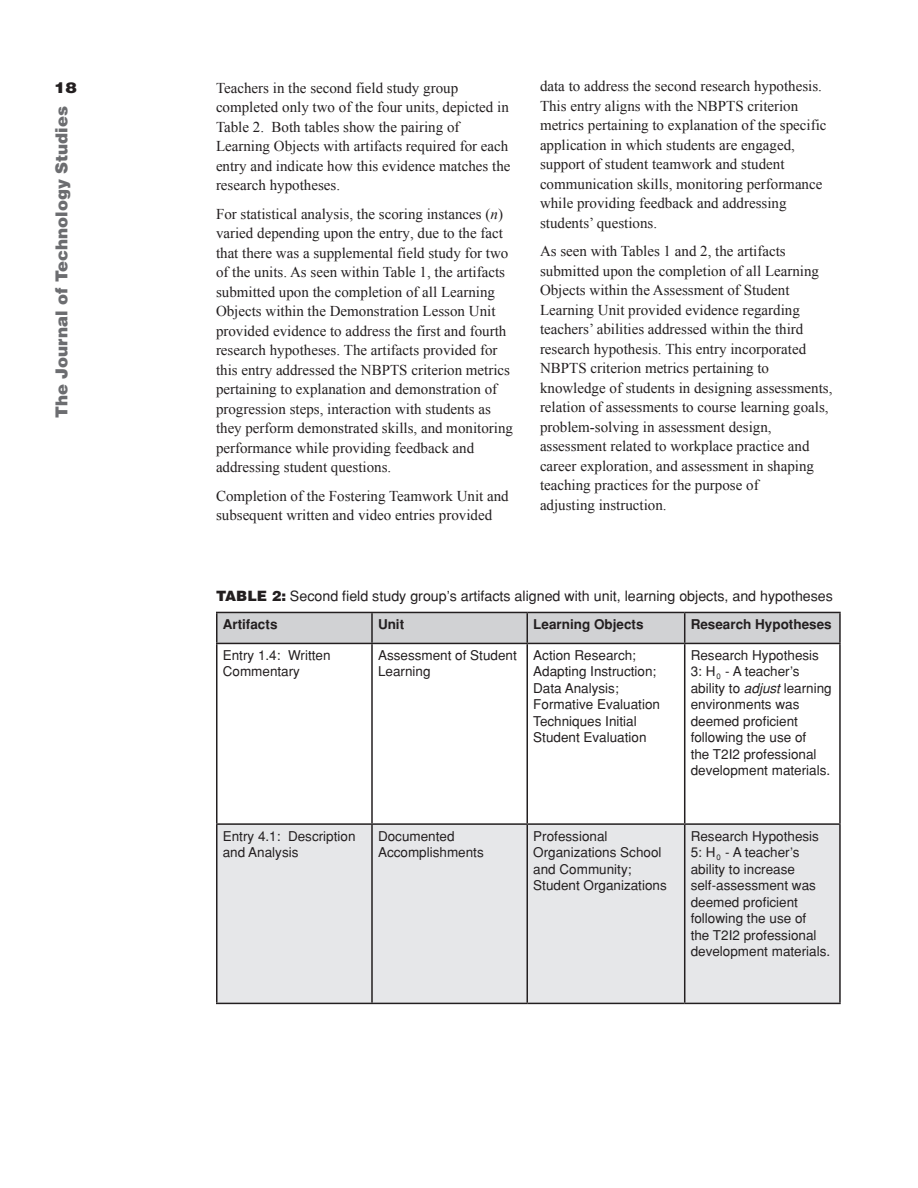
<style>
.page{position:relative;width:918px;height:1188px;background:#fff}
.page>*{position:absolute;margin:0;border:0;box-sizing:border-box;transform-origin:0 0}
.t1{font:900 16.5px "Helvetica";color:#6c6d70}
.t2{font:15px/19.5px "Times New Roman";color:#231f20}
.t3{font:15px/19.5px "Times New Roman";color:#231f20}
.t4{font:900 15px "Helvetica";color:#231f20;scale:1.15 1}
.t5{font:14.25px "Helvetica";color:#231f20}
.t6{font:13.5px/16.5px "Helvetica";color:#231f20}
.t7{font:700 13.5px "Helvetica";color:#231f20}
.s1{font-style:italic}
.s2{font-style:inherit}
.s3{font-weight:900}
</style>
<div class="page">
<div style="left:218px;top:613px;width:621px;height:30px;background:#d1d2d4"></div>
<div style="left:218px;top:825px;width:621px;height:178px;background:#e6e7e9"></div>
<hr style="left:216px;top:825px;width:2px;height:178px;background:#231f20">
<hr style="left:371px;top:825px;width:2px;height:178px;background:#231f20">
<hr style="left:526px;top:825px;width:2px;height:178px;background:#231f20">
<hr style="left:684px;top:825px;width:1px;height:178px;background:#231f20">
<hr style="left:839px;top:825px;width:2px;height:178px;background:#231f20">
<hr style="left:216px;top:1003px;width:156px;height:1px;background:#231f20">
<hr style="left:372px;top:1003px;width:155px;height:1px;background:#231f20">
<hr style="left:527px;top:1003px;width:158px;height:1px;background:#231f20">
<hr style="left:685px;top:1003px;width:156px;height:1px;background:#231f20">
<hr style="left:216px;top:644px;width:2px;height:179px;background:#231f20">
<hr style="left:371px;top:644px;width:2px;height:179px;background:#231f20">
<hr style="left:526px;top:644px;width:2px;height:179px;background:#231f20">
<hr style="left:684px;top:644px;width:1px;height:179px;background:#231f20">
<hr style="left:839px;top:644px;width:2px;height:179px;background:#231f20">
<hr style="left:216px;top:823px;width:156px;height:2px;background:#231f20">
<hr style="left:372px;top:823px;width:155px;height:2px;background:#231f20">
<hr style="left:527px;top:823px;width:158px;height:2px;background:#231f20">
<hr style="left:685px;top:823px;width:156px;height:2px;background:#231f20">
<hr style="left:216px;top:613px;width:2px;height:30px;background:#231f20">
<hr style="left:216px;top:612px;width:156px;height:1px;background:#231f20">
<hr style="left:372px;top:612px;width:155px;height:1px;background:#231f20">
<hr style="left:527px;top:612px;width:158px;height:1px;background:#231f20">
<hr style="left:685px;top:612px;width:156px;height:1px;background:#231f20">
<hr style="left:371px;top:613px;width:2px;height:30px;background:#231f20">
<hr style="left:526px;top:613px;width:2px;height:30px;background:#231f20">
<hr style="left:684px;top:613px;width:1px;height:30px;background:#231f20">
<hr style="left:839px;top:613px;width:2px;height:30px;background:#231f20">
<hr style="left:216px;top:643px;width:156px;height:1px;background:#231f20">
<hr style="left:372px;top:643px;width:155px;height:1px;background:#231f20">
<hr style="left:527px;top:643px;width:158px;height:1px;background:#231f20">
<hr style="left:685px;top:643px;width:156px;height:1px;background:#231f20">
<p class="t4" style="left:54px;top:78px;width:22px">18</p>
<p class="t1" style="left:51px;top:418px;width:313px;rotate:-90deg">The Journal of Technology Studies</p>
<p class="t2" style="left:216px;top:78px;width:296px">Teachers in the second field study group completed only two of the four units, depicted in Table 2. Both tables show the pairing of Learning Objects with artifacts required for each entry and indicate how this evidence matches the research hypotheses.</p>
<p class="t2" style="left:216px;top:204px;width:299px">For statistical analysis, the scoring instances (<span class="s1">n</span>) varied depending upon the entry, due to the fact that there was a supplemental field study for two of the units. As seen within Table 1, the artifacts submitted upon the completion of all Learning Objects within the Demonstration Lesson Unit provided evidence to address the first and fourth research hypotheses. The artifacts provided for this entry addressed the NBPTS criterion metrics pertaining to explanation and demonstration of progression steps, interaction with students as they perform demonstrated skills, and monitoring performance while providing feedback and addressing student questions.</p>
<p class="t3" style="left:216px;top:486px;width:294px"><span class="s2">Completion of the Fostering Teamwork Unit and </span>subsequent written and video entries provided</p>
<p class="t2" style="left:540px;top:76px;width:288px">data to address the second research hypothesis.<br>This entry aligns with the NBPTS criterion metrics pertaining to explanation of the specific application in which students are engaged, support of student teamwork and student communication skills, monitoring performance while providing feedback and addressing students’ questions.</p>
<p class="t2" style="left:540px;top:241px;width:294px">As seen with Tables 1 and 2, the artifacts submitted upon the completion of all Learning Objects within the Assessment of Student Learning Unit provided evidence regarding teachers’ abilities addressed within the third research hypothesis. This entry incorporated NBPTS criterion metrics pertaining to knowledge of students in designing assessments, relation of assessments to course learning goals, problem-solving in assessment design, assessment related to workplace practice and career exploration, and assessment in shaping teaching practices for the purpose of<br><span class="s2">adjusting instruction.</span></p>
<p class="t5" style="left:216px;top:588px;width:619px"><span class="s3">TABLE 2:</span> Second field study group’s artifacts aligned with unit, learning objects, and hypotheses</p>
<p class="t7" style="left:223px;top:616px;width:56px">Artifacts</p>
<p class="t7" style="left:378px;top:616px;width:28px">Unit</p>
<p class="t7" style="left:533px;top:616px;width:112px">Learning Objects</p>
<p class="t7" style="left:691px;top:616px;width:143px">Research Hypotheses</p>
<p class="t6" style="left:223px;top:647px;width:109px">Entry 1.4: Written<br>Commentary</p>
<p class="t6" style="left:378px;top:647px;width:140px">Assessment of Student<br>Learning</p>
<p class="t6" style="left:533px;top:647px;width:128px">Action Research;<br>Adapting Instruction;<br>Data Analysis;<br>Formative Evaluation<br>Techniques Initial<br>Student Evaluation</p>
<p class="t6" style="left:691px;top:647px;width:143px">Research Hypothesis<br>3: H<sub>0</sub> - A teacher’s ability to <span class="s1">adjust</span> learning environments was deemed proficient following the use of<br>the T2I2 professional development materials.</p>
<p class="t6" style="left:223px;top:827px;width:134px">Entry 4.1: Description and Analysis</p>
<p class="t6" style="left:378px;top:827px;width:107px">Documented<br>Accomplishments</p>
<p class="t6" style="left:533px;top:827px;width:135px">Professional<br>Organizations School and Community;<br>Student Organizations</p>
<p class="t6" style="left:691px;top:827px;width:141px">Research Hypothesis<br>5: H<sub>0</sub> - A teacher’s ability to increase self-assessment was deemed proficient following the use of<br>the T2I2 professional development materials.</p>
</div>
